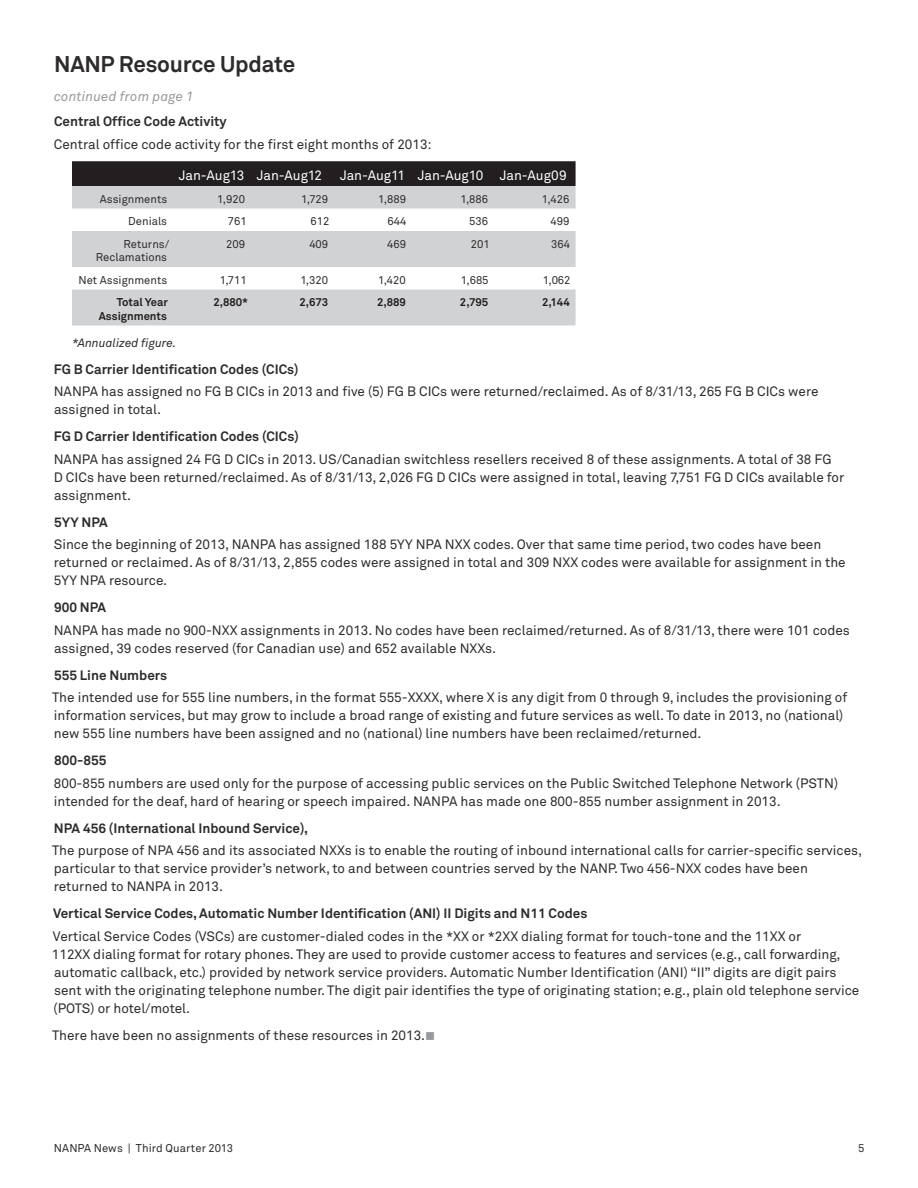
<style>
.page{position:relative;width:918px;height:1188px;background:#fff}
.page>*{position:absolute;margin:0;border:0;box-sizing:border-box;transform-origin:0 0}
.t1{font:700 22.5px "Akkurat";letter-spacing:-.01em;color:#2e2b2c}
.body{font:13.5px/18px "Akkurat";color:#2e2b2c}
.t2{font:700 13.5px "Akkurat";color:#2e2b2c}
.numbers_end{font:13.5px "Akkurat";color:#2e2b2c}
.subhead{font:13.5px "Akkurat";letter-spacing:-.005em;color:#fff}
.cont__page_right{font:italic 13.5px "Akkurat";letter-spacing:.01em;color:#97999c}
.body-2{font:italic 12px "Akkurat";color:#2e2b2c}
.table_body{font:11.25px/13.5px "Akkurat";color:#2e2b2c;text-align:right}
.table_body-2{font:700 11.25px/13.5px "Akkurat";color:#231f20;text-align:right}
.s1{color:#97999c}
</style>
<div class="page">
<div style="left:72px;top:161px;width:504px;height:25px;background:#231f20"></div>
<svg style="left:72px;top:186px;width:504px;height:140px;fill:#d1d2d4"></svg>
<h1 class="t1" style="left:54px;top:50px;width:243px">NANP Resource Update</h1>
<p class="cont__page_right" style="left:54px;top:88px;width:141px">continued from page 1</p>
<h3 class="t2" style="left:54px;top:113px;width:174px">Central Office Code Activity</h3>
<p class="numbers_end" style="left:54px;top:136px;width:379px">Central office code activity for the first eight months of 2013:</p>
<p class="subhead" style="left:179px;top:167px;width:67px">Jan-Aug13</p>
<p class="subhead" style="left:257px;top:167px;width:67px">Jan-Aug12</p>
<p class="subhead" style="left:340px;top:167px;width:66px">Jan-Aug11</p>
<p class="subhead" style="left:418px;top:167px;width:67px">Jan-Aug10</p>
<p class="subhead" style="left:500px;top:167px;width:68px">Jan-Aug09</p>
<p class="table_body" style="left:100px;top:192px;width:69px">Assignments</p>
<p class="table_body" style="left:217px;top:192px;width:29px">1,920</p>
<p class="table_body" style="left:301px;top:192px;width:28px">1,729</p>
<p class="table_body" style="left:378px;top:192px;width:29px">1,889</p>
<p class="table_body" style="left:460px;top:192px;width:29px">1,886</p>
<p class="table_body" style="left:542px;top:192px;width:29px">1,426</p>
<p class="table_body" style="left:128px;top:215px;width:40px">Denials</p>
<p class="table_body" style="left:228px;top:215px;width:20px">761</p>
<p class="table_body" style="left:311px;top:215px;width:20px">612</p>
<p class="table_body" style="left:388px;top:215px;width:21px">644</p>
<p class="table_body" style="left:469px;top:215px;width:20px">536</p>
<p class="table_body" style="left:551px;top:215px;width:20px">499</p>
<p class="table_body" style="left:96px;top:237px;width:75px">Returns/<br>Reclamations</p>
<p class="table_body" style="left:226px;top:237px;width:20px">209</p>
<p class="table_body" style="left:309px;top:237px;width:20px">409</p>
<p class="table_body" style="left:387px;top:237px;width:20px">469</p>
<p class="table_body" style="left:471px;top:237px;width:20px">201</p>
<p class="table_body" style="left:551px;top:237px;width:20px">364</p>
<p class="table_body" style="left:79px;top:273px;width:90px">Net Assignments</p>
<p class="table_body" style="left:220px;top:273px;width:28px">1,711</p>
<p class="table_body" style="left:300px;top:273px;width:29px">1,320</p>
<p class="table_body" style="left:378px;top:273px;width:29px">1,420</p>
<p class="table_body" style="left:461px;top:273px;width:29px">1,685</p>
<p class="table_body" style="left:543px;top:273px;width:29px">1,062</p>
<p class="table_body-2" style="left:99px;top:295px;width:71px">Total Year<br>Assignments</p>
<p class="table_body-2" style="left:213px;top:295px;width:36px">2,880*</p>
<p class="table_body-2" style="left:299px;top:295px;width:30px">2,673</p>
<p class="table_body-2" style="left:377px;top:295px;width:30px">2,889</p>
<p class="table_body-2" style="left:460px;top:295px;width:30px">2,795</p>
<p class="table_body-2" style="left:542px;top:295px;width:29px">2,144</p>
<p class="body-2" style="left:72px;top:335px;width:106px">*Annualized figure.</p>
<h3 class="t2" style="left:54px;top:360px;width:246px">FG B Carrier Identification Codes (CICs)</h3>
<p class="body" style="left:54px;top:383px;width:766px">NANPA has assigned no FG B CICs in 2013 and five (5) FG B CICs were returned/reclaimed. As of 8/31/13, 265 FG B CICs were assigned in total.</p>
<h3 class="t2" style="left:54px;top:428px;width:246px">FG D Carrier Identification Codes (CICs)</h3>
<p class="body" style="left:54px;top:450px;width:792px">NANPA has assigned 24 FG D CICs in 2013. US/Canadian switchless resellers received 8 of these assignments. A total of 38 FG<br>D CICs have been returned/reclaimed. As of 8/31/13, 2,026 FG D CICs were assigned in total, leaving 7,751 FG D CICs available for assignment.</p>
<h3 class="t2" style="left:54px;top:513px;width:55px">5YY NPA</h3>
<p class="body" style="left:54px;top:536px;width:793px">Since the beginning of 2013, NANPA has assigned 188 5YY NPA NXX codes. Over that same time period, two codes have been returned or reclaimed. As of 8/31/13, 2,855 codes were assigned in total and 309 NXX codes were available for assignment in the<br>5YY NPA resource.</p>
<h3 class="t2" style="left:54px;top:599px;width:54px">900 NPA</h3>
<p class="body" style="left:54px;top:621px;width:798px">NANPA has made no 900-NXX assignments in 2013. No codes have been reclaimed/returned. As of 8/31/13, there were 101 codes assigned, 39 codes reserved (for Canadian use) and 652 available NXXs.</p>
<h3 class="t2" style="left:54px;top:666px;width:115px">555 Line Numbers</h3>
<p class="body" style="left:52px;top:689px;width:797px">The intended use for 555 line numbers, in the format 555-XXXX, where X is any digit from 0 through 9, includes the provisioning of information services, but may grow to include a broad range of existing and future services as well. To date in 2013, no (national) new 555 line numbers have been assigned and no (national) line numbers have been reclaimed/returned.</p>
<h3 class="t2" style="left:54px;top:752px;width:54px">800-855</h3>
<p class="body" style="left:54px;top:774px;width:786px">800-855 numbers are used only for the purpose of accessing public services on the Public Switched Telephone Network (PSTN) intended for the deaf, hard of hearing or speech impaired. NANPA has made one 800-855 number assignment in 2013.</p>
<h3 class="t2" style="left:54px;top:819px;width:256px">NPA 456 (International Inbound Service),</h3>
<p class="body" style="left:52px;top:842px;width:812px">The purpose of NPA 456 and its associated NXXs is to enable the routing of inbound international calls for carrier-specific services, particular to that service provider’s network, to and between countries served by the NANP. Two 456-NXX codes have been returned to NANPA in 2013.</p>
<h3 class="t2" style="left:53px;top:905px;width:536px">Vertical Service Codes, Automatic Number Identification (ANI) II Digits and N11 Codes</h3>
<p class="body" style="left:52px;top:927px;width:809px">Vertical Service Codes (VSCs) are customer-dialed codes in the *XX or *2XX dialing format for touch-tone and the 11XX or<br>112XX dialing format for rotary phones. They are used to provide customer access to features and services (e.g., call forwarding, automatic callback, etc.) provided by network service providers. Automatic Number Identification (ANI) “II” digits are digit pairs sent with the originating telephone number. The digit pair identifies the type of originating station; e.g., plain old telephone service (POTS) or hotel/motel.</p>
<p class="body" style="left:52px;top:1026px;width:385px">There have been no assignments of these resources in 2013.<span class="s1">■</span></p>
<p class="table_body" style="left:54px;top:1142px;width:181px">NANPA News | Third Quarter 2013</p>
<p class="table_body" style="left:858px;top:1142px;width:8px">5</p>
</div>
